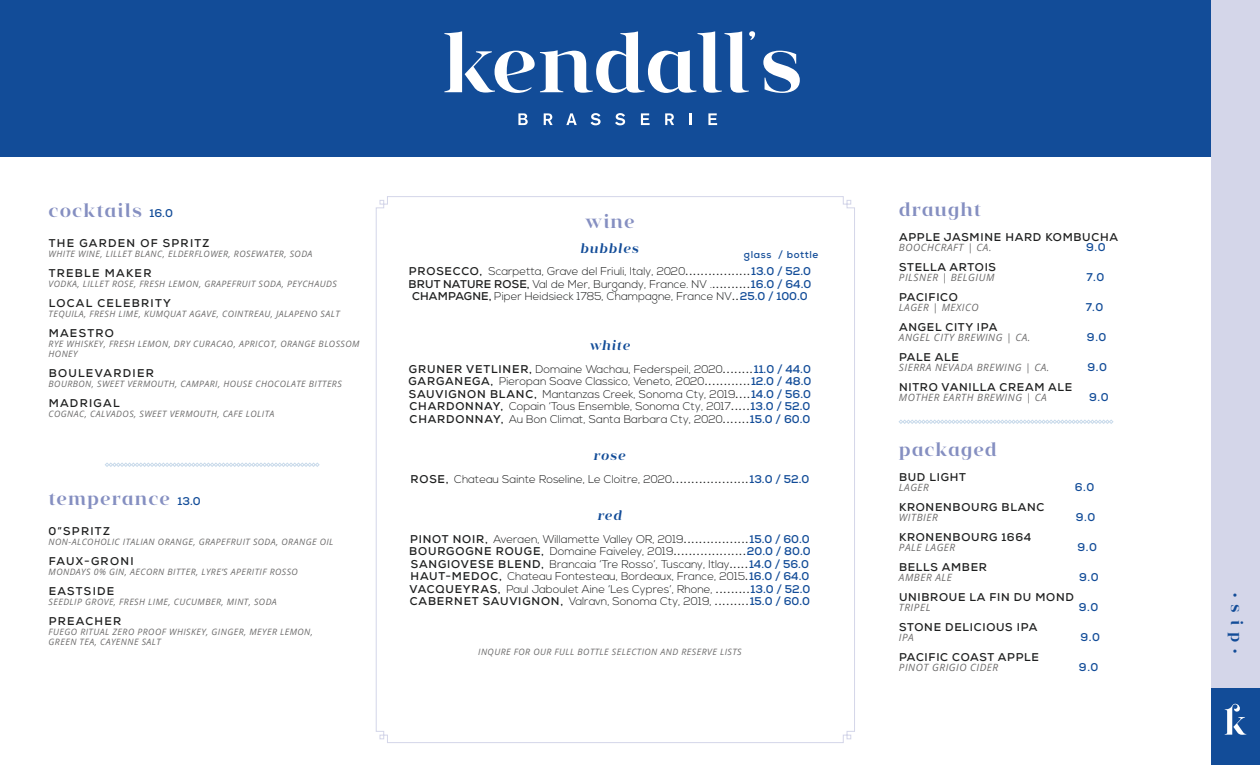
<style>
.page{position:relative;width:1260px;height:765px;background:#fff}
.page>*{position:absolute;margin:0;border:0;box-sizing:border-box;transform-origin:0 0}
.t1{font:17.5px "Vendura Semi Bold Demo";letter-spacing:.06em;color:#858fc1}
.t2{font:15px "Vendura Semi Bold Demo";color:#124c98}
.t3{font:12.5px "Vendura Semi Bold Italic Demo";letter-spacing:.06em;color:#124c98}
.t4{font:300 11.25px/12.5px "Nexa";color:#1e1f1f;text-align:center}
.t5{font:700 11.25px "Nexa";letter-spacing:.065em;color:#1e1f1f}
.t6{font:700 11.25px "Nexa";letter-spacing:.115em;color:#1e1f1f}
.t7{font:700 11.25px "Nexa";color:#124c98}
.t8{font:italic 10px "Open Sans";letter-spacing:.05em;color:#6b6a6a}
.t9{font:700 10px "Nexa";letter-spacing:.06em;color:#124c98}
.t10{font:italic 8.75px/10px "Open Sans";letter-spacing:.05em;color:#6b6a6a}
.s1{font-family:"Nexa";font-weight:700;font-size:11.25px;color:#124c98}
.s2{font-weight:700}
.s3{font-weight:700;color:#124c98}
.s4{font-family:"Myriad Pro"}
</style>
<div class="page">
<div style="left:0;top:0;width:1260px;height:156px;background:#124c98"></div>
<svg style="left:763px;top:51px;width:37px;height:42px"></svg>
<svg style="left:444px;top:31px;width:311px;height:62px"></svg>
<svg style="left:518px;top:113px;width:10px;height:12px"></svg>
<svg style="left:544px;top:113px;width:9px;height:12px"></svg>
<svg style="left:566px;top:113px;width:11px;height:12px"></svg>
<svg style="left:591px;top:113px;width:10px;height:12px"></svg>
<svg style="left:615px;top:113px;width:10px;height:12px"></svg>
<svg style="left:641px;top:113px;width:9px;height:12px"></svg>
<svg style="left:665px;top:113px;width:9px;height:12px"></svg>
<svg style="left:690px;top:113px;width:2px;height:12px"></svg>
<svg style="left:708px;top:113px;width:9px;height:12px"></svg>
<div style="left:1212px;top:0;width:48px;height:765px;background:#d4d6e9"></div>
<div style="left:1212px;top:689px;width:48px;height:76px;background:#124c98"></div>
<svg style="left:1225px;top:704px;width:21px;height:31px"></svg>
<svg style="left:105px;top:463px;width:215px;height:4px"></svg>
<svg style="left:899px;top:420px;width:214px;height:4px"></svg>
<svg style="left:375px;top:196px;width:480px;height:547px"></svg>
<p class="t1" style="left:49px;top:203px;width:126px">cocktails <span class="s1">16.0</span></p>
<p class="t6" style="left:49px;top:236px;width:162px">THE GARDEN OF SPRITZ</p>
<p class="t10" style="left:49px;top:248px;width:265px">WHITE WINE, LILLET BLANC, ELDERFLOWER, ROSEWATER, SODA</p>
<p class="t6" style="left:49px;top:266px;width:104px">TREBLE MAKER</p>
<p class="t10" style="left:49px;top:278px;width:290px">VODKA, LILLET ROSE, FRESH LEMON, GRAPEFRUIT SODA, PEYCHAUDS</p>
<p class="t6" style="left:49px;top:296px;width:124px">LOCAL CELEBRITY</p>
<p class="t10" style="left:49px;top:308px;width:293px">TEQUILA, FRESH LIME, KUMQUAT AGAVE, COINTREAU, JALAPENO SALT</p>
<p class="t6" style="left:49px;top:326px;width:67px">MAESTRO</p>
<p class="t10" style="left:49px;top:338px;width:312px">RYE WHISKEY, FRESH LEMON, DRY CURACAO, APRICOT, ORANGE BLOSSOM<br>HONEY</p>
<p class="t6" style="left:49px;top:366px;width:107px">BOULEVARDIER</p>
<p class="t10" style="left:49px;top:378px;width:295px">BOURBON, SWEET VERMOUTH, CAMPARI, HOUSE CHOCOLATE BITTERS</p>
<p class="t6" style="left:49px;top:396px;width:72px">MADRIGAL</p>
<p class="t10" style="left:49px;top:408px;width:227px">COGNAC, CALVADOS, SWEET VERMOUTH, CAFE LOLITA</p>
<p class="t1" style="left:49px;top:491px;width:154px">temperance <span class="s1">13.0</span></p>
<p class="t5" style="left:49px;top:524px;width:63px">0”SPRITZ</p>
<p class="t10" style="left:49px;top:537px;width:286px">NON-ALCOHOLIC ITALIAN ORANGE, GRAPEFRUIT SODA, ORANGE OIL</p>
<p class="t6" style="left:49px;top:554px;width:86px">FAUX-GRONI</p>
<p class="t10" style="left:49px;top:567px;width:251px">MONDAYS 0% GIN, AECORN BITTER, LYRE’S APERITIF ROSSO</p>
<p class="t6" style="left:49px;top:584px;width:67px">EASTSIDE</p>
<p class="t10" style="left:49px;top:597px;width:230px">SEEDLIP GROVE, FRESH LIME, CUCUMBER, MINT, SODA</p>
<p class="t6" style="left:49px;top:614px;width:74px">PREACHER</p>
<p class="t10" style="left:49px;top:627px;width:266px">FUEGO RITUAL ZERO PROOF WHISKEY, GINGER, MEYER LEMON,<br>GREEN TEA, CAYENNE SALT</p>
<p class="t1" style="left:585px;top:214px;width:51px">wine</p>
<p class="t3" style="left:581px;top:243px;width:60px">bubbles</p>
<p class="t4" style="left:409px;top:266px;width:404px"><span class="s2">PROSECCO,</span> Scarpetta, Grave del Friuli, Italy, 2020<span class="s2">.................</span><span class="s3">13.0 / 52.0<br></span><span class="s2">BRUT NATURE ROSE,</span> Val de Mer, Burgandy, France. NV .<span class="s2">..........</span><span class="s3">16.0 / 64.0<br></span><span class="s2">CHAMPAGNE,</span> Piper Heidsieck 1785, Champagne, France NV<span class="s2">..</span><span class="s3">25.0 / 100.0</span></p>
<p class="t3" style="left:589px;top:340px;width:42px">white</p>
<p class="t4" style="left:409px;top:363px;width:404px;text-align:justify"><span class="s2">GRUNER VETLINER,</span> Domaine Wachau, Federspeil, 2020<span class="s2">........</span><span class="s3">11.0 / 44.0<br></span><span class="s2">GARGANEGA,</span> Pieropan Soave Classico, Veneto, 2020<span class="s2">............</span><span class="s3">12.0 / 48.0<br></span><span class="s2">SAUVIGNON BLANC,</span> Mantanzas Creek, Sonoma Cty, 2019<span class="s2">....</span><span class="s3">14.0 / 56.0<br></span><span class="s2">CHARDONNAY,</span> Copain ‘Tous Ensemble, Sonoma Cty, 2017<span class="s2">.....</span><span class="s3">13.0 / 52.0<br></span><span class="s2">CHARDONNAY,</span> Au Bon Climat, Santa Barbara Cty, 2020<span class="s2">.......</span><span class="s3">15.0 / 60.0</span></p>
<p class="t3" style="left:594px;top:450px;width:34px">rose</p>
<p class="t4" style="left:411px;top:473px;width:400px"><span class="s2">ROSE,</span> Chateau Sainte Roseline, Le Cloitre, 2020<span class="s2">....................</span><span class="s3">13.0 / 52.0</span></p>
<p class="t3" style="left:598px;top:510px;width:26px">red</p>
<p class="t4" style="left:409px;top:533px;width:403px;text-align:left"><span class="s2">PINOT NOIR,</span> Averaen, Willamette Valley OR, 2019<span class="s2">.................</span><span class="s3">15.0 / 60.0<br></span><span class="s2">BOURGOGNE ROUGE,</span> Domaine Faiveley, 2019<span class="s2">...................</span><span class="s3">20.0 / 80.0<br></span><span class="s2">SANGIOVESE BLEND,</span> Brancaia ‘Tre Rosso’, Tuscany, Itlay<span class="s2">.....</span><span class="s3">14.0 / 56.0<br></span><span class="s2">HAUT-MEDOC,</span> Chateau Fontesteau, Bordeaux, France, 2015<span class="s2">.</span><span class="s3">16.0 / 64.0<br></span><span class="s2">VACQUEYRAS,</span> Paul Jaboulet Aine ‘Les Cypres’, Rhone, <span class="s2">.........</span><span class="s3">13.0 / 52.0<br></span><span class="s2">CABERNET SAUVIGNON,</span> Valravn, Sonoma Cty, 2019, <span class="s2">.........</span><span class="s3">15.0 / 60.0</span></p>
<p class="t9" style="left:744px;top:248px;width:76px">glass / bottle</p>
<p class="t10" style="left:478px;top:647px;width:265px">INQURE FOR OUR FULL BOTTLE SELECTION AND RESERVE LISTS</p>
<p class="t1" style="left:899px;top:202px;width:84px">draught</p>
<p class="t5" style="left:899px;top:230px;width:221px">APPLE JASMINE HARD KOMBUCHA</p>
<p class="t8" style="left:899px;top:241px;width:94px">BOOCHCRAFT | CA.</p>
<p class="t7" style="left:1086px;top:240px;width:21px">9.0</p>
<p class="t5" style="left:899px;top:260px;width:99px">STELLA ARTOIS</p>
<p class="t8" style="left:899px;top:271px;width:97px">PILSNER | BELGIUM</p>
<p class="t7" style="left:1087px;top:270px;width:19px">7.0</p>
<p class="t5" style="left:899px;top:290px;width:60px">PACIFICO</p>
<p class="t8" style="left:899px;top:301px;width:81px">LAGER | MEXICO</p>
<p class="t7" style="left:1086px;top:300px;width:19px">7.0</p>
<p class="t5" style="left:899px;top:320px;width:100px">ANGEL CITY IPA</p>
<p class="t8" style="left:899px;top:331px;width:133px">ANGEL CITY BREWING | CA.</p>
<p class="t7" style="left:1087px;top:330px;width:21px">9.0</p>
<p class="t5" style="left:899px;top:350px;width:61px">PALE ALE</p>
<p class="t8" style="left:899px;top:361px;width:152px">SIERRA NEVADA BREWING | CA.</p>
<p class="t7" style="left:1087px;top:360px;width:21px">9.0</p>
<p class="t5" style="left:899px;top:380px;width:175px">NITRO VANILLA CREAM ALE</p>
<p class="t8" style="left:899px;top:391px;width:149px">MOTHER EARTH BREWING | CA</p>
<p class="t7" style="left:1089px;top:390px;width:21px">9.0</p>
<p class="t1" style="left:899px;top:442px;width:99px">packaged</p>
<p class="t5" style="left:899px;top:470px;width:69px">BUD LIGHT</p>
<p class="t8" style="left:899px;top:481px;width:32px">LAGER</p>
<p class="t7" style="left:1075px;top:480px;width:21px">6.0</p>
<p class="t5" style="left:899px;top:500px;width:147px">KRONENBOURG BLANC</p>
<p class="t8" style="left:899px;top:511px;width:40px">WITBIER</p>
<p class="t7" style="left:1076px;top:510px;width:21px">9.0</p>
<p class="t5" style="left:899px;top:530px;width:134px">KRONENBOURG 1664</p>
<p class="t8" style="left:899px;top:541px;width:58px">PALE LAGER</p>
<p class="t7" style="left:1077px;top:540px;width:21px">9.0</p>
<p class="t5" style="left:899px;top:560px;width:89px">BELLS AMBER</p>
<p class="t8" style="left:899px;top:571px;width:55px">AMBER ALE</p>
<p class="t7" style="left:1079px;top:570px;width:21px">9.0</p>
<p class="t5" style="left:899px;top:590px;width:176px">UNIBROUE LA FIN DU MOND</p>
<p class="t8" style="left:899px;top:601px;width:33px">TRIPEL</p>
<p class="t7" style="left:1079px;top:600px;width:21px">9.0</p>
<p class="t5" style="left:899px;top:620px;width:140px">STONE DELICIOUS IPA</p>
<p class="t8" style="left:899px;top:631px;width:16px">IPA</p>
<p class="t7" style="left:1081px;top:630px;width:21px">9.0</p>
<p class="t5" style="left:899px;top:650px;width:141px">PACIFIC COAST APPLE</p>
<p class="t8" style="left:899px;top:661px;width:101px">PINOT GRIGIO CIDER</p>
<p class="t7" style="left:1079px;top:660px;width:21px">9.0</p>
<p class="t2" style="left:1243px;top:593px;width:61px;rotate:90deg"><span class="s4">•</span>sip<span class="s4">•</span></p>
</div>
